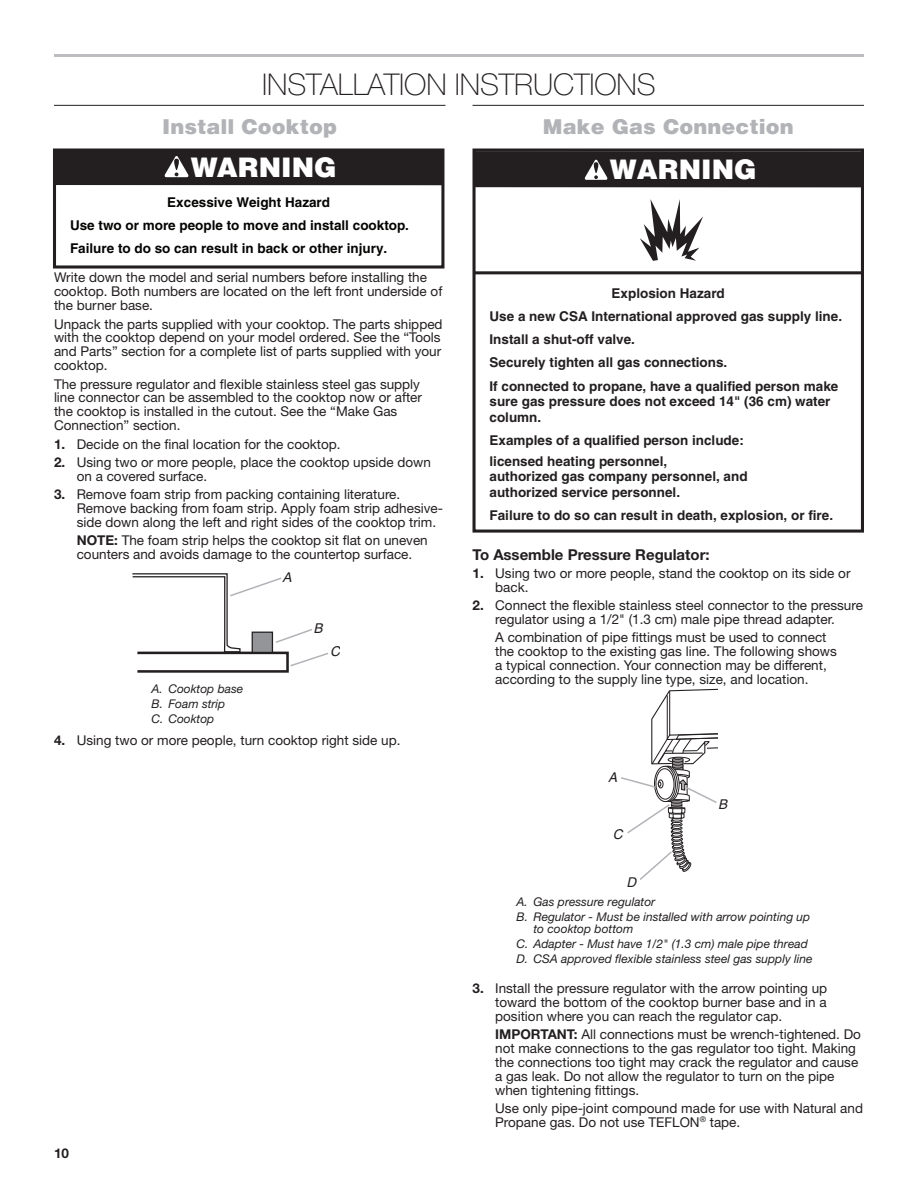
<style>
.page{position:relative;width:918px;height:1188px;background:#fff}
.page>*{position:absolute;margin:0;border:0;box-sizing:border-box;transform-origin:0 0}
.Heading_1{font:100 30px "Helvetica Neue LT Std";letter-spacing:-.005em;color:#231f20}
.t1{font:900 27px "Helvetica";color:#fff}
.Heading_2{font:900 21px "Helvetica";color:#b2b3b7}
.t2{font:700 15px "Helvetica Neue LT Std";color:#231f20}
.Body_Indent{font:13.5px/13.8px "Helvetica Neue LT Std";color:#231f20}
.Body{font:13.5px/13.8px "Helvetica Neue LT Std";color:#231f20}
.t3{font:700 13.5px/23.2px "Helvetica";color:#231f20}
.t4{font:700 13.5px/23.2px "Helvetica";color:#040503}
.t5{font:italic 13.5px "Helvetica";color:#231f20}
.t6{font:italic 13.5px "Helvetica";color:#231f20}
.t7{font:700 13.5px "Helvetica Neue LT Std";color:#231f20}
.Table_Callouts{font:italic 12px/12px "Helvetica Neue LT Std";color:#231f20}
.s1{font-weight:700}
</style>
<div class="page">
<hr style="left:54px;top:54px;width:810px;height:3px;background:#bcbdc0">
<hr style="left:54px;top:105px;width:392px;height:1px;background:#231f20">
<hr style="left:472px;top:105px;width:392px;height:1px;background:#231f20">
<div style="left:136px;top:652px;width:153px;height:21px;border:3px solid #231f20"></div>
<svg style="left:132px;top:573px;width:196px;height:95px"></svg>
<hr style="left:474px;top:271px;width:388px;height:3px;background:#231f20">
<div style="left:472px;top:149px;width:392px;height:384px;border:3px solid #231f20"></div>
<div style="left:474px;top:151px;width:388px;height:36px;background:#231f20"></div>
<svg style="left:584px;top:160px;width:24px;height:20px"></svg>
<svg style="left:640px;top:199px;width:63px;height:62px"></svg>
<svg style="left:621px;top:688px;width:97px;height:192px"></svg>
<div style="left:53px;top:148px;width:391px;height:121px;border:3px solid #231f20"></div>
<div style="left:55px;top:149px;width:388px;height:36px;background:#231f20"></div>
<svg style="left:164px;top:156px;width:25px;height:21px"></svg>
<h1 class="Heading_1" style="left:262px;top:67px;width:395px">INSTALLATION INSTRUCTIONS</h1>
<h2 class="Heading_2" style="left:162px;top:114px;width:177px">Install Cooktop</h2>
<h2 class="Heading_2" style="left:543px;top:114px;width:252px">Make Gas Connection</h2>
<p class="t1" style="left:191px;top:150px;width:148px">WARNING</p>
<p class="t4" style="left:70px;top:190px;width:341px;text-indent:97px">Excessive Weight Hazard<br>Use two or more people to move and install cooktop.<br>Failure to do so can result in back or other injury.</p>
<p class="Body" style="left:54px;top:271px;width:390px">Write down the model and serial numbers before installing the cooktop. Both numbers are located on the left front underside of the burner base.</p>
<p class="Body" style="left:54px;top:317px;width:390px">Unpack the parts supplied with your cooktop. The parts shipped with the cooktop depend on your model ordered. See the “Tools and Parts” section for a complete list of parts supplied with your cooktop.</p>
<p class="Body" style="left:54px;top:377px;width:370px">The pressure regulator and flexible stainless steel gas supply line connector can be assembled to the cooktop now or after the cooktop is installed in the cutout. See the “Make Gas Connection” section.</p>
<p class="Body_Indent" style="left:54px;top:437px;width:288px"><span class="s1">1.</span> Decide on the final location for the cooktop.</p>
<p class="Body_Indent" style="left:77px;top:455px;width:356px;text-indent:-23px"><span class="s1">2.</span> Using two or more people, place the cooktop upside down on a covered surface.</p>
<p class="Body_Indent" style="left:77px;top:487px;width:366px;text-indent:-23px"><span class="s1">3.</span> Remove foam strip from packing containing literature.<br>Remove backing from foam strip. Apply foam strip adhesive&shy;side down along the left and right sides of the cooktop trim.</p>
<p class="Body_Indent" style="left:77px;top:533px;width:353px"><span class="s1">NOTE:</span> The foam strip helps the cooktop sit flat on uneven counters and avoids damage to the countertop surface.</p>
<p class="Table_Callouts" style="left:151px;top:682px;width:93px">A. Cooktop base</p>
<p class="Table_Callouts" style="left:151px;top:697px;width:75px">B. Foam strip</p>
<p class="Table_Callouts" style="left:151px;top:712px;width:64px">C. Cooktop</p>
<p class="t6" style="left:283px;top:569px;width:14px">A</p>
<p class="t6" style="left:314px;top:620px;width:14px">B</p>
<p class="t6" style="left:330px;top:643px;width:15px">C</p>
<p class="Body_Indent" style="left:54px;top:734px;width:348px"><span class="s1">4.</span> Using two or more people, turn cooktop right side up.</p>
<p class="t7" style="left:54px;top:1145px;width:17px">10</p>
<p class="t1" style="left:610px;top:152px;width:148px">WARNING</p>
<p class="t3" style="left:490px;top:281px;width:354px;text-indent:122px">Explosion Hazard<br>Use a new CSA International approved gas supply line.<br>Install a shut-off valve.<br>Securely tighten all gas connections.<br>If connected to propane, have a qualified person make</p>
<p class="t3" style="left:490px;top:393px;width:343px;line-height:15.8px">sure gas pressure does not exceed 14" (36 cm) water column.</p>
<p class="t3" style="left:490px;top:430px;width:256px;line-height:20.2px">Examples of a qualified person include: licensed heating personnel,</p>
<p class="t3" style="left:490px;top:468px;width:260px;line-height:15.8px">authorized gas company personnel, and authorized service personnel.</p>
<p class="t3" style="left:490px;top:504px;width:345px">Failure to do so can result in death, explosion, or fire.</p>
<p class="t2" style="left:472px;top:545px;width:239px">To Assemble Pressure Regulator:</p>
<p class="Body_Indent" style="left:495px;top:566px;width:357px;text-indent:-23px"><span class="s1">1.</span> Using two or more people, stand the cooktop on its side or back.</p>
<p class="Body_Indent" style="left:472px;top:598px;width:392px;text-align:center"><span class="s1">2.</span> Connect the flexible stainless steel connector to the pressure regulator using a 1/2" (1.3 cm) male pipe thread adapter.</p>
<p class="Body_Indent" style="left:495px;top:631px;width:343px">A combination of pipe fittings must be used to connect the cooktop to the existing gas line. The following shows a typical connection. Your connection may be different, according to the supply line type, size, and location.</p>
<p class="t5" style="left:608px;top:770px;width:11px">A</p>
<p class="t5" style="left:613px;top:826px;width:11px">C</p>
<p class="t5" style="left:626px;top:875px;width:11px">D</p>
<p class="t5" style="left:718px;top:797px;width:11px">B</p>
<p class="Table_Callouts" style="left:517px;top:896px;width:140px">A. Gas pressure regulator</p>
<p class="Table_Callouts" style="left:533px;top:911px;width:278px;text-indent:-17px">B. Regulator - Must be installed with arrow pointing up to cooktop bottom</p>
<p class="Table_Callouts" style="left:517px;top:938px;width:293px">C. Adapter - Must have 1/2" (1.3 cm) male pipe thread</p>
<p class="Table_Callouts" style="left:517px;top:953px;width:298px">D. CSA approved flexible stainless steel gas supply line</p>
<p class="Body_Indent" style="left:495px;top:981px;width:334px;text-align:justify;text-indent:-23px"><span class="s1">3.</span> Install the pressure regulator with the arrow pointing up toward the bottom of the cooktop burner base and in a position where you can reach the regulator cap.</p>
<p class="Body_Indent" style="left:495px;top:1027px;width:367px"><span class="s1">IMPORTANT:</span> All connections must be wrench-tightened. Do not make connections to the gas regulator too tight. Making the connections too tight may crack the regulator and cause a gas leak. Do not allow the regulator to turn on the pipe when tightening fittings.</p>
<p class="Body_Indent" style="left:495px;top:1101px;width:369px">Use only pipe-joint compound made for use with Natural and<br>Propane gas. Do not use TEFLON<sup>®</sup> tape.</p>
</div>
